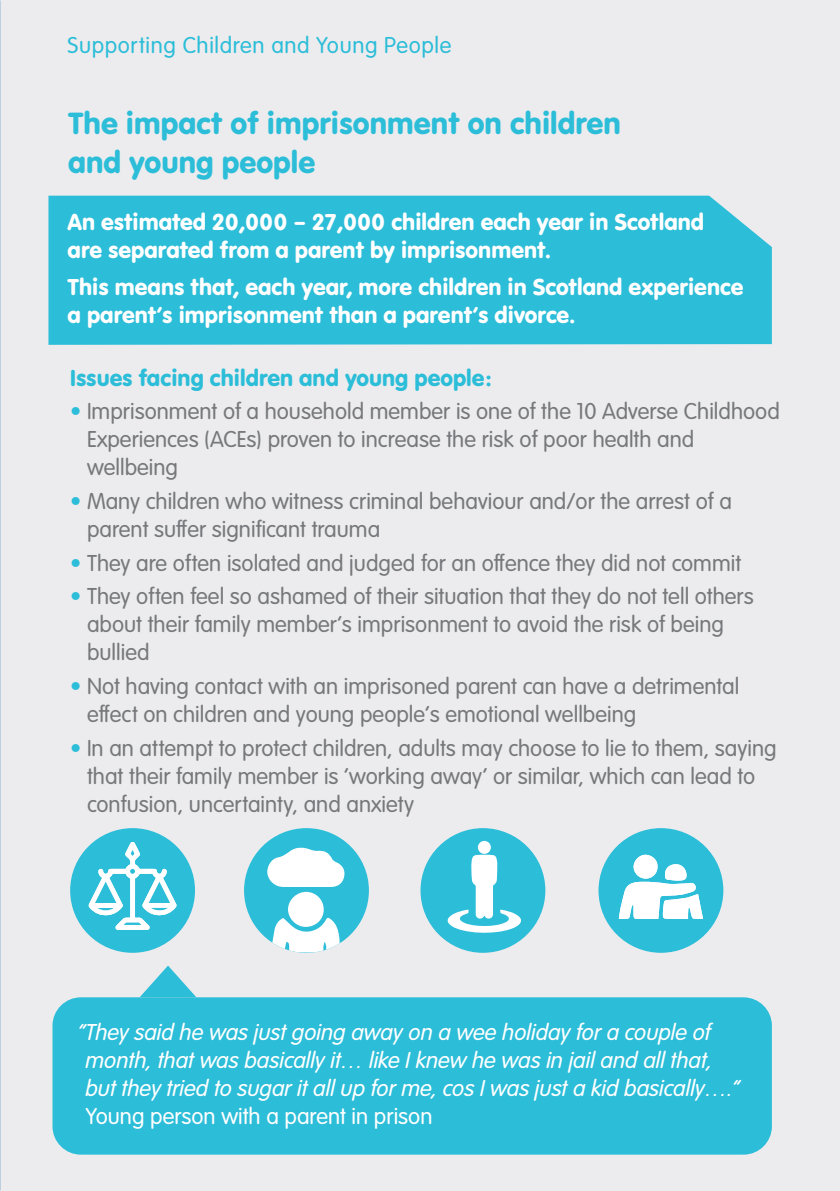
<style>
.page{position:relative;width:840px;height:1191px;background:#fff}
.page>*{position:absolute;margin:0;border:0;box-sizing:border-box;transform-origin:0 0}
.t1{font:32px/38.4px "VAG Rundschrift D";color:#2cbdd8}
.t2{font:300 24px/28px "VAG Rundschrift D";color:#76787b}
.Body_Copy_10pt{font:italic 300 24px/28px "VAG Rundschrift D";color:#fff}
.t3{font:24px/28px "VAG Rundschrift D";color:#fff}
.t4{font:24px "VAG Rundschrift D";color:#2cbdd8}
.t5{font:300 24px "VAG Rundschrift D";letter-spacing:.025em;color:#2cbdd8}
.s1{color:#2cbdd8}
.s2{font-style:normal}
</style>
<div class="page">
<div style="left:0;top:0;width:839px;height:1191px;background:#ececee"></div>
<div style="left:48px;top:196px;width:723px;height:149px;background:#2cbdd8"></div>
<div style="left:52px;top:997px;width:719px;height:157px;background:#2cbdd8;border-radius:28px"></div>
<svg style="left:140px;top:965px;width:56px;height:32px"></svg>
<div style="left:244px;top:828px;width:125px;height:124px;background:#2cbdd8;border-radius:50%"></div>
<svg style="left:266px;top:847px;width:79px;height:105px"></svg>
<div style="left:420px;top:828px;width:125px;height:124px;background:#2cbdd8;border-radius:50%"></div>
<div style="left:598px;top:828px;width:125px;height:124px;background:#2cbdd8;border-radius:50%"></div>
<div style="left:70px;top:828px;width:125px;height:124px;background:#2cbdd8;border-radius:50%"></div>
<svg style="left:447px;top:854px;width:74px;height:79px"></svg>
<div style="left:477px;top:841px;width:13px;height:13px;background:#fff;border-radius:50%"></div>
<svg style="left:618px;top:854px;width:84px;height:65px"></svg>
<svg style="left:88px;top:841px;width:89px;height:89px"></svg>
<p class="t5" style="left:68px;top:32px;width:385px">Supporting Children and Young People</p>
<p class="t1" style="left:68px;top:104px;width:554px">The impact of imprisonment on children and young people</p>
<p class="t3" style="left:68px;top:208px;width:637px">An estimated 20,000 – 27,000 children each year in Scotland are separated from a parent by imprisonment.</p>
<p class="t3" style="left:68px;top:273px;width:677px">This means that, each year, more children in Scotland experience a parent’s imprisonment than a parent’s divorce.</p>
<p class="t4" style="left:70px;top:363px;width:423px">Issues facing children and young people:</p>
<p class="t2" style="left:87px;top:398px;width:694px;text-indent:-17px"><span class="s1">•</span> Imprisonment of a household member is one of the 10 Adverse Childhood<br>Experiences (ACEs) proven to increase the risk of poor health and wellbeing</p>
<p class="t2" style="left:87px;top:487px;width:646px;text-indent:-17px"><span class="s1">•</span> Many children who witness criminal behaviour and/or the arrest of a parent suffer significant trauma</p>
<p class="t2" style="left:70px;top:549px;width:672px"><span class="s1">•</span> They are often isolated and judged for an offence they did not commit</p>
<p class="t2" style="left:87px;top:583px;width:667px;text-indent:-17px"><span class="s1">•</span> They often feel so ashamed of their situation that they do not tell others about their family member’s imprisonment to avoid the risk of being bullied</p>
<p class="t2" style="left:87px;top:672px;width:653px;text-indent:-17px"><span class="s1">•</span> Not having contact with an imprisoned parent can have a detrimental effect on children and young people’s emotional wellbeing</p>
<p class="t2" style="left:87px;top:734px;width:690px;text-indent:-17px"><span class="s1">•</span> In an attempt to protect children, adults may choose to lie to them, saying that their family member is ‘working away’ or similar, which can lead to confusion, uncertainty, and anxiety</p>
<p class="Body_Copy_10pt" style="left:86px;top:1017px;width:655px;text-indent:-8px">“They said he was just going away on a wee holiday for a couple of month, that was basically it… like I knew he was in jail and all that, but they tried to sugar it all up for me, cos I was just a kid basically….” <span class="s2">Young person with a parent in prison</span></p>
</div>
